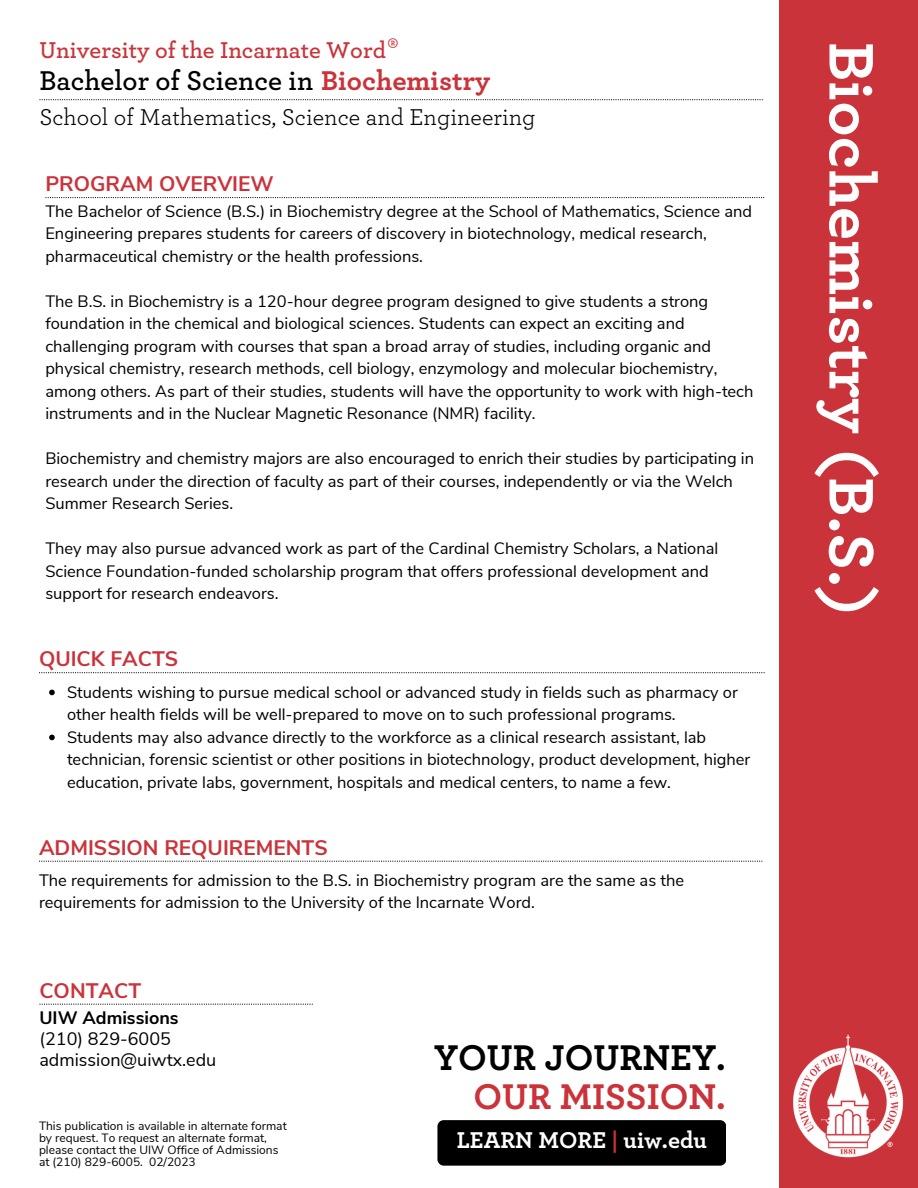
<style>
.page{position:relative;width:918px;height:1188px;background:#fff}
.page>*{position:absolute;margin:0;border:0;box-sizing:border-box;transform-origin:0 0}
.t1{font:700 66px "Archer Pro";color:#fff}
.t2{font:700 37.5px "Archer Pro";color:#000}
.t3{font:700 37.5px "Archer Pro";color:#cb333b}
.t4{font:600 28.5px "Archer Pro";color:#000}
.t5{font:27px "Archer Pro";color:#cb333b}
.t6{font:24px "Archer Pro";color:#000}
.t7{font:600 24px "Archer Pro";color:#cb333b}
.t8{font:700 24px "Archer Pro";color:#fff}
.t9{font:700 21px "Nunito Sans";color:#cb333b}
.t10{font:18px "Nunito Sans";color:#000}
.t11{font:700 18px "Nunito Sans";color:#000}
.t12{font:16.5px/22.5px "Nunito Sans";color:#000}
.t13{font:12px "Nunito Sans";color:#000}
.s1{font-weight:700;color:#cb333b}
.s2{color:#cb333b}
</style>
<div class="page">
<div style="left:779px;top:0;width:139px;height:1188px;background:#cb333b"></div>
<img style="left:793px;top:1034px;width:111px;height:124px">
<svg style="left:39px;top:99px;width:724px;height:1px"></svg>
<svg style="left:45px;top:197px;width:719px;height:1px"></svg>
<svg style="left:39px;top:1004px;width:274px;height:1px"></svg>
<div style="left:437px;top:1120px;width:289px;height:46px;background:#000;border-radius:6px"></div>
<svg style="left:39px;top:672px;width:726px;height:1px"></svg>
<svg style="left:49px;top:690px;width:6px;height:5px"></svg>
<svg style="left:49px;top:735px;width:6px;height:5px"></svg>
<svg style="left:39px;top:861px;width:723px;height:1px"></svg>
<p class="t7" style="left:39px;top:39px;width:348px">University of the Incarnate Word</p>
<p class="t5" style="left:388px;top:35px;width:12px">®</p>
<p class="t4" style="left:39px;top:67px;width:452px">Bachelor of Science in <span class="s1">Biochemistry</span></p>
<p class="t6" style="left:39px;top:106px;width:498px">School of Mathematics, Science and Engineering</p>
<p class="t9" style="left:45px;top:170px;width:230px">PROGRAM OVERVIEW</p>
<p class="t12" style="left:45px;top:200px;width:708px">The Bachelor of Science (B.S.) in Biochemistry degree at the School of Mathematics, Science and<br>Engineering prepares students for careers of discovery in biotechnology, medical research, pharmaceutical chemistry or the health professions.</p>
<p class="t12" style="left:45px;top:290px;width:710px">The B.S. in Biochemistry is a 120-hour degree program designed to give students a strong foundation in the chemical and biological sciences. Students can expect an exciting and challenging program with courses that span a broad array of studies, including organic and physical chemistry, research methods, cell biology, enzymology and molecular biochemistry, among others. As part of their studies, students will have the opportunity to work with high-tech instruments and in the Nuclear Magnetic Resonance (NMR) facility.</p>
<p class="t12" style="left:45px;top:448px;width:710px">Biochemistry and chemistry majors are also encouraged to enrich their studies by participating in research under the direction of faculty as part of their courses, independently or via the Welch<br>Summer Research Series.</p>
<p class="t12" style="left:45px;top:538px;width:675px">They may also pursue advanced work as part of the Cardinal Chemistry Scholars, a National<br>Science Foundation-funded scholarship program that offers professional development and support for research endeavors.</p>
<p class="t9" style="left:39px;top:645px;width:141px">QUICK FACTS</p>
<p class="t12" style="left:67px;top:681px;width:672px">Students wishing to pursue medical school or advanced study in fields such as pharmacy or other health fields will be well-prepared to move on to such professional programs.</p>
<p class="t12" style="left:67px;top:726px;width:685px">Students may also advance directly to the workforce as a clinical research assistant, lab technician, forensic scientist or other positions in biotechnology, product development, higher education, private labs, government, hospitals and medical centers, to name a few.</p>
<p class="t9" style="left:39px;top:834px;width:290px">ADMISSION REQUIREMENTS</p>
<p class="t12" style="left:39px;top:869px;width:647px">The requirements for admission to the B.S. in Biochemistry program are the same as the requirements for admission to the University of the Incarnate Word.</p>
<p class="t9" style="left:39px;top:977px;width:103px">CONTACT</p>
<p class="t11" style="left:39px;top:1006px;width:141px">UIW Admissions</p>
<p class="t10" style="left:39px;top:1026px;width:133px">(210) 829-6005</p>
<p class="t10" style="left:39px;top:1048px;width:178px">admission@uiwtx.edu</p>
<p class="t2" style="left:434px;top:1040px;width:293px">YOUR JOURNEY.</p>
<p class="t3" style="left:474px;top:1079px;width:254px">OUR MISSION.</p>
<p class="t8" style="left:457px;top:1129px;width:252px">LEARN MORE <span class="s2">|</span> uiw.edu</p>
<p class="t13" style="left:39px;top:1118px;width:249px">This publication is available in alternate format</p>
<p class="t13" style="left:39px;top:1130px;width:229px">by request. To request an alternate format,</p>
<p class="t13" style="left:39px;top:1142px;width:241px">please contact the UIW Office of Admissions</p>
<p class="t13" style="left:39px;top:1154px;width:158px">at (210) 829-6005. 02/2023</p>
<p class="t1" style="left:882px;top:42px;width:575px;rotate:90deg">Biochemistry (B.S.)</p>
</div>
